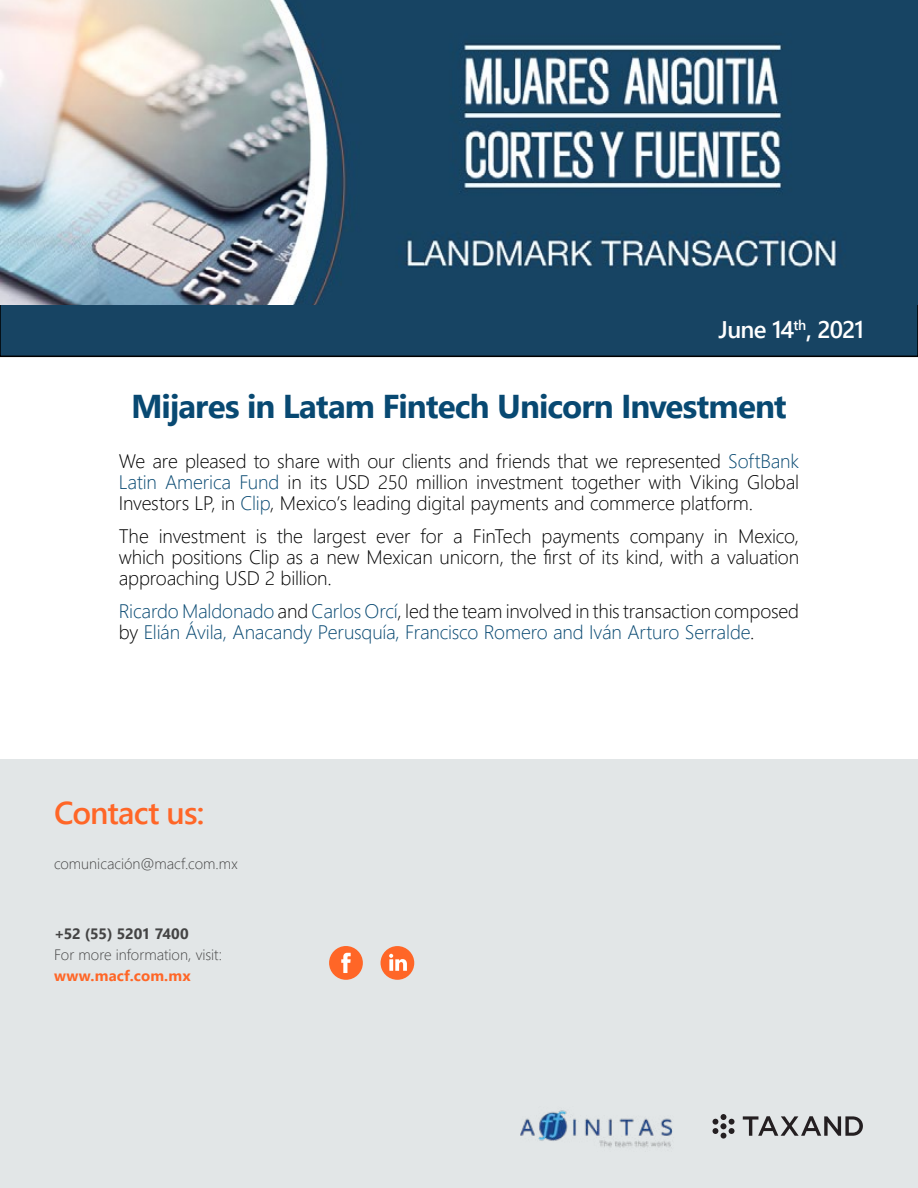
<style>
.page{position:relative;width:918px;height:1188px;background:#fff}
.page>*{position:absolute;margin:0;border:0;box-sizing:border-box;transform-origin:0 0}
.t1{font:700 33px "Segoe UI";letter-spacing:-.03em;color:#084972}
.t2{font:600 31.5px "Segoe UI";letter-spacing:-.03em;color:#ff6627}
.t3{font:600 24px "Segoe UI";letter-spacing:-.04em;color:#fff}
.t4{font:300 19.5px/21px "Segoe UI";letter-spacing:-.01em;color:#000;text-align:justify}
.t5{font:300 19.5px/21px "Segoe UI";letter-spacing:-.01em;color:#084972}
.t6{font:300 15px "Segoe UI";color:#444}
.t7{font:700 15px "Segoe UI";letter-spacing:-.02em;color:#444}
.t8{font:700 15px "Segoe UI";letter-spacing:.01em;color:#ff6627}
.s1{color:#084972}
.s2{color:#000}
</style>
<div class="page">
<div style="left:0;top:304px;width:918px;height:52px;background:#174463"></div>
<div style="left:0;top:303px;width:918px;height:54px;border:2px solid #000"></div>
<div style="left:0;top:760px;width:918px;height:428px;background:#e2e6e7"></div>
<svg style="left:743px;top:1116px;width:120px;height:20px"></svg>
<svg style="left:713px;top:1114px;width:22px;height:25px"></svg>
<div style="left:329px;top:946px;width:34px;height:34px;background:#ff6627;border-radius:50%"></div>
<svg style="left:341px;top:953px;width:10px;height:20px"></svg>
<div style="left:381px;top:946px;width:33px;height:34px;background:#ff6627;border-radius:50%"></div>
<svg style="left:389px;top:954px;width:18px;height:17px"></svg>
<img style="left:520px;top:1110px;width:153px;height:38px">
<img style="left:0;top:0;width:918px;height:304px">
<p class="t3" style="left:719px;top:307px;width:147px">June 14<sup>th</sup>, 2021</p>
<h1 class="t1" style="left:131px;top:375px;width:657px">Mijares in Latam Fintech Unicorn Investment</h1>
<p class="t4" style="left:119px;top:449px;width:682px">We are pleased to share with our clients and friends that we represented <span class="s1">SoftBank Latin America Fund</span> in its USD 250 million investment together with Viking Global Investors LP, in <span class="s1">Clip</span>, Mexico’s leading digital payments and commerce platform.</p>
<p class="t4" style="left:119px;top:524px;width:682px">The investment is the largest ever for a FinTech payments company in Mexico, which positions Clip as a new Mexican unicorn, the first of its kind, with a valuation approaching USD 2 billion.</p>
<p class="t5" style="left:119px;top:599px;width:682px">Ricardo Maldonado <span class="s2">and</span> Carlos Orcí<span class="s2">, led the team involved in this transaction composed by</span> Elián Ávila, Anacandy Perusquía, Francisco Romero and Iván Arturo Serralde<span class="s2">.</span></p>
<h2 class="t2" style="left:54px;top:783px;width:152px">Contact us:</h2>
<p class="t6" style="left:54px;top:849px;width:185px">comunicación@macf.com.mx</p>
<p class="t7" style="left:54px;top:919px;width:136px">+52 (55) 5201 7400</p>
<p class="t6" style="left:54px;top:940px;width:170px">For more information, visit:</p>
<p class="t8" style="left:54px;top:961px;width:138px">www.macf.com.mx</p>
</div>
